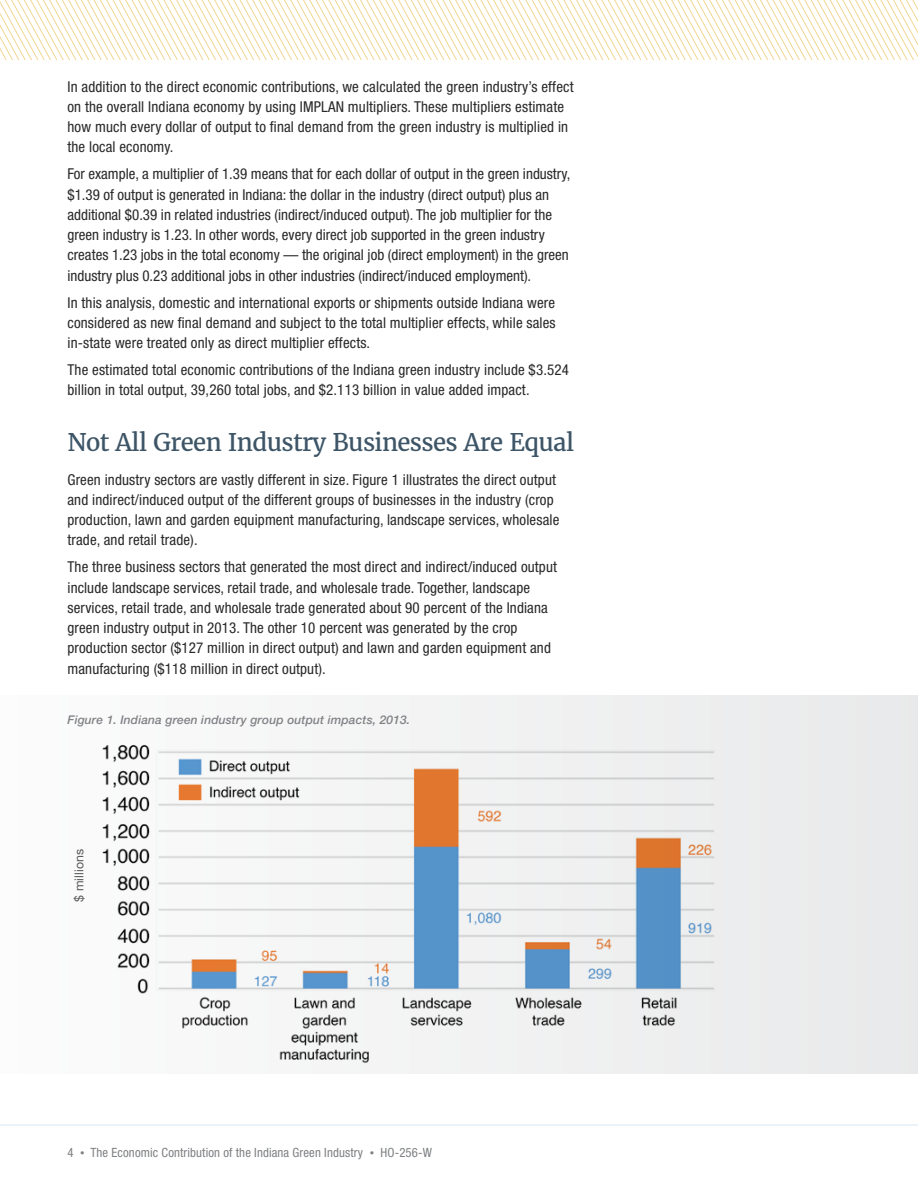
<style>
.page{position:relative;width:918px;height:1188px;background:#fff}
.page>*{position:absolute;margin:0;border:0;box-sizing:border-box;transform-origin:0 0}
.Subhead_1{font:24px "Merriweather";letter-spacing:-.025em;color:#3d5567}
.Body_text{font:condensed 15px/20.2px "Helvetica Neue LT Std";letter-spacing:.01em;color:#292829}
.t1{font:condensed 12.75px "Helvetica Neue LT Std";letter-spacing:.01em;color:#7e8083}
.t2{font:12.3px "Helvetica Neue LT Std";letter-spacing:.01em;color:#58595b}
.Chart_heading{font:italic 500 12px "Helvetica Neue LT Std";letter-spacing:.01em;color:#808285}
.s1{font-size:8.85px}
</style>
<div class="page">
<hr style="left:0;top:1125px;width:918px;height:1px;background:#d9e6f3">
<div style="left:0;top:696px;width:918px;height:378px;background:linear-gradient(to right,#fcfcfc,#e8e9ea)"></div>
<img style="left:97px;top:739px;width:619px;height:326px">
<svg style="left:0;top:0;width:918px;height:59px"></svg>
<p class="Body_text" style="left:68px;top:76px;width:508px">In addition to the direct economic contributions, we calculated the green industry’s effect on the overall Indiana economy by using IMPLAN multipliers. These multipliers estimate how much every dollar of output to final demand from the green industry is multiplied in the local economy.</p>
<p class="Body_text" style="left:68px;top:164px;width:504px">For example, a multiplier of 1.39 means that for each dollar of output in the green industry, $1.39 of output is generated in Indiana: the dollar in the industry (direct output) plus an additional $0.39 in related industries (indirect/induced output). The job multiplier for the green industry is 1.23. In other words, every direct job supported in the green industry creates 1.23 jobs in the total economy — the original job (direct employment) in the green industry plus 0.23 additional jobs in other industries (indirect/induced employment).</p>
<p class="Body_text" style="left:68px;top:292px;width:490px;text-align:justify">In this analysis, domestic and international exports or shipments outside Indiana were considered as new final demand and subject to the total multiplier effects, while sales in-state were treated only as direct multiplier effects.</p>
<p class="Body_text" style="left:68px;top:360px;width:503px">The estimated total economic contributions of the Indiana green industry include $3.524 billion in total output, 39,260 total jobs, and $2.113 billion in value added impact.</p>
<p class="Subhead_1" style="left:68px;top:426px;width:508px">Not All Green Industry Businesses Are Equal</p>
<p class="Body_text" style="left:68px;top:469px;width:493px">Green industry sectors are vastly different in size. Figure 1 illustrates the direct output and indirect/induced output of the different groups of businesses in the industry (crop production, lawn and garden equipment manufacturing, landscape services, wholesale trade, and retail trade).</p>
<p class="Body_text" style="left:68px;top:557px;width:491px">The three business sectors that generated the most direct and indirect/induced output include landscape services, retail trade, and wholesale trade. Together, landscape services, retail trade, and wholesale trade generated about 90 percent of the Indiana green industry output in 2013. The other 10 percent was generated by the crop production sector ($127 million in direct output) and lawn and garden equipment and manufacturing ($118 million in direct output).</p>
<p class="Chart_heading" style="left:68px;top:713px;width:344px">Figure 1. Indiana green industry group output impacts, 2013.</p>
<p class="t2" style="left:72px;top:902px;width:55px;rotate:-90deg">$ millions</p>
<p class="t1" style="left:68px;top:1145px;width:366px">4 <span class="s1">•</span> The Economic Contribution of the Indiana Green Industry <span class="s1">•</span> HO-256-W</p>
</div>
